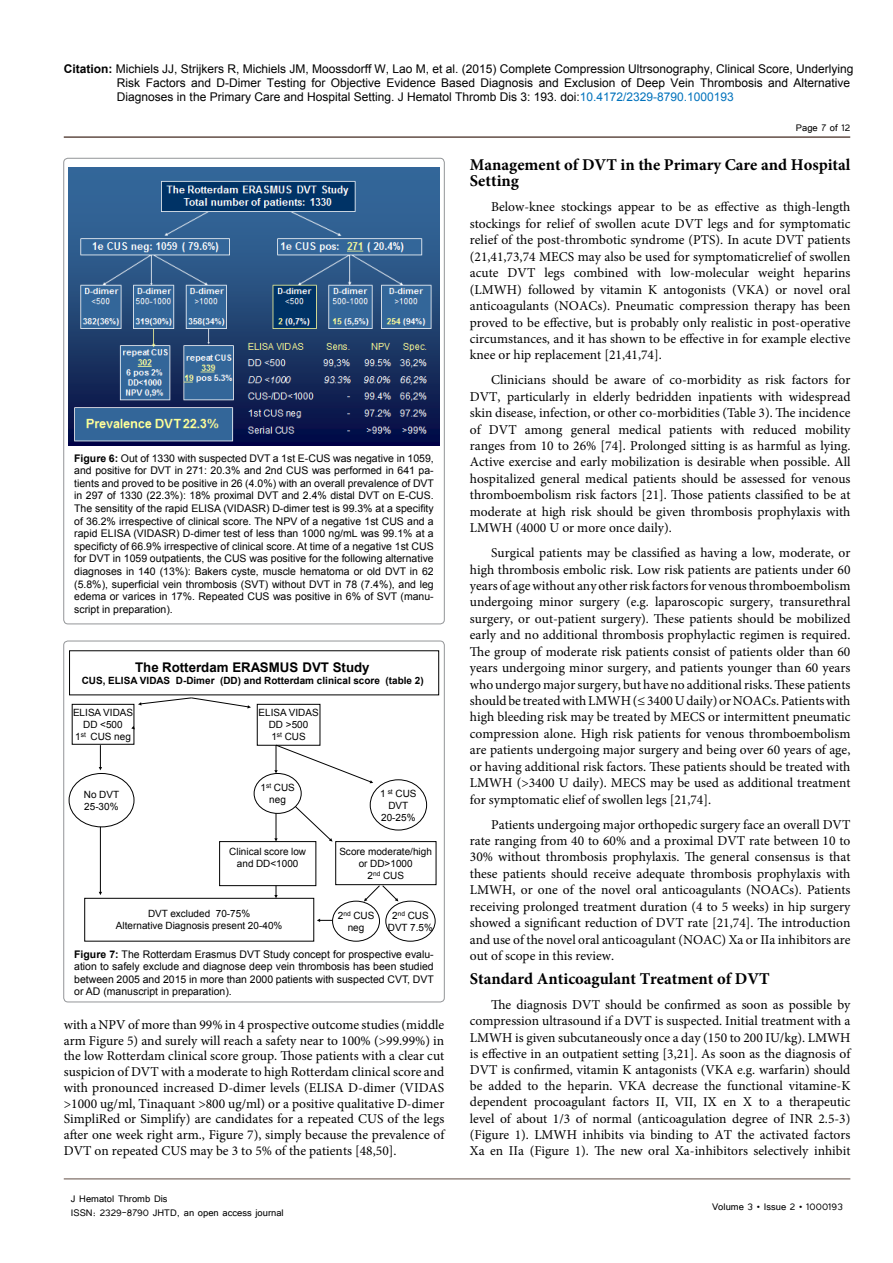
<style>
.page{position:relative;width:893px;height:1263px;background:#fff}
.page>*{position:absolute;margin:0;border:0;box-sizing:border-box;transform-origin:0 0}
.t1{font:700 16.5px/16.2px "Minion Pro";color:#000}
.t2{font:13.5px/16.5px "Minion Pro";color:#000;text-align:justify}
.t3{font:700 13.35px "Arial";color:#000}
.t4{font:12px/14.4px "Arial";color:#000}
.t5{font:12px/14.4px "Tunga";color:#000}
.t6{font:10.5px/12.6px "Arial";color:#000;text-align:justify}
.t7{font:10.05px/12px "Arial";letter-spacing:.005em;color:#000;text-align:center}
.t8{font:700 10.05px "Arial";color:#000}
.s1{font-weight:700}
.s2{color:#0072bc}
</style>
<div class="page">
<hr style="left:64px;top:136px;width:786px;height:2px;background:#624d45">
<hr style="left:64px;top:1179px;width:786px;height:1px;background:#624d45">
<img style="left:69px;top:168px;width:370px;height:277px">
<div style="left:64px;top:641px;width:380px;height:361px;border:1px solid #939598;border-radius:4px"></div>
<div style="left:332px;top:901px;width:48px;height:40px;border:1px solid #000;border-radius:50%"></div>
<div style="left:219px;top:841px;width:97px;height:45px;border:1px solid #000"></div>
<div style="left:335px;top:841px;width:101px;height:44px;border:1px solid #000"></div>
<div style="left:84px;top:898px;width:230px;height:43px;border:1px solid #000"></div>
<svg style="left:274px;top:886px;width:4px;height:12px"></svg>
<div style="left:386px;top:901px;width:49px;height:40px;border:1px solid #000;border-radius:50%"></div>
<svg style="left:317px;top:919px;width:16px;height:3px"></svg>
<svg style="left:364px;top:885px;width:34px;height:16px"></svg>
<hr style="left:100px;top:801px;width:1px;height:91px;background:#000">
<div style="left:72px;top:704px;width:62px;height:40px;border:1px solid #000"></div>
<div style="left:257px;top:704px;width:63px;height:41px;border:1px solid #000"></div>
<div style="left:254px;top:773px;width:47px;height:41px;border:1px solid #000;border-radius:50%"></div>
<div style="left:370px;top:779px;width:57px;height:51px;border:1px solid #000;border-radius:50%"></div>
<svg style="left:138px;top:697px;width:113px;height:11px"></svg>
<svg style="left:69px;top:745px;width:65px;height:82px"></svg>
<svg style="left:274px;top:744px;width:99px;height:98px"></svg>
<p class="t4" style="left:117px;top:61px;width:738px;text-indent:-53px"><span class="s1">Citation:</span> Michiels JJ, Strijkers R, Michiels JM, Moossdorff W, Lao M, et al. (2015) Complete Compression Ultrsonography, Clinical Score, Underlying<br>Risk Factors and D-Dimer Testing for Objective Evidence Based Diagnosis and Exclusion of Deep Vein Thrombosis and Alternative<br>Diagnoses in the Primary Care and Hospital Setting. J Hematol Thromb Dis 3: 193. doi:<span class="s2">10.4172/2329-8790.1000193</span></p>
<p class="t5" style="left:796px;top:119px;width:56px">Page 7 of 12</p>
<p class="t6" style="left:74px;top:452px;width:361px"><span class="s1">Figure 6:</span> Out of 1330 with suspected DVT a 1st E-CUS was negative in 1059, and positive for DVT in 271: 20.3% and 2nd CUS was performed in 641 pa&shy;tients and proved to be positive in 26 (4.0%) with an overall prevalence of DVT in 297 of 1330 (22.3%): 18% proximal DVT and 2.4% distal DVT on E-CUS.<br>The sensitity of the rapid ELISA (VIDASR) D-dimer test is 99.3% at a specifity of 36.2% irrespective of clinical score. The NPV of a negative 1st CUS and a rapid ELISA (VIDASR) D-dimer test of less than 1000 ng/mL was 99.1% at a specificty of 66.9% irrespective of clinical score. At time of a negative 1st CUS for DVT in 1059 outpatients, the CUS was positive for the following alternative diagnoses in 140 (13%): Bakers cyste, muscle hematoma or old DVT in 62 (5.8%), superficial vein thrombosis (SVT) without DVT in 78 (7.4%), and leg edema or varices in 17%. Repeated CUS was positive in 6% of SVT (manu&shy;script in preparation).</p>
<p class="t3" style="left:135px;top:658px;width:236px">The Rotterdam ERASMUS DVT Study</p>
<p class="t8" style="left:82px;top:674px;width:343px">CUS, ELISA VIDAS D-Dimer (DD) and Rotterdam clinical score (table 2)</p>
<p class="t7" style="left:73px;top:707px;width:62px">ELISA VIDAS<br>DD &lt;500<br>1<sup>st</sup> CUS neg</p>
<p class="t7" style="left:259px;top:707px;width:62px">ELISA VIDAS<br>DD &gt;500<br>1<sup>st</sup> CUS</p>
<p class="t7" style="left:84px;top:788px;width:37px;text-align:left">No DVT<br>25-30%</p>
<p class="t7" style="left:260px;top:782px;width:36px">1<sup>st</sup> CUS neg</p>
<p class="t7" style="left:380px;top:787px;width:38px">1 <sup>st</sup> CUS<br>DVT<br>20-25%</p>
<p class="t7" style="left:229px;top:846px;width:78px">Clinical score low and DD&lt;1000</p>
<p class="t7" style="left:339px;top:845px;width:94px">Score moderate/high or DD&gt;1000<br>2<sup>nd</sup> CUS</p>
<p class="t7" style="left:116px;top:908px;width:168px">DVT excluded 70-75%<br>Alternative Diagnosis present 20-40%</p>
<p class="t7" style="left:388px;top:909px;width:47px">2<sup>nd</sup> CUS<br>DVT 7.5%</p>
<p class="t7" style="left:338px;top:909px;width:38px">2<sup>nd</sup> CUS neg</p>
<p class="t6" style="left:74px;top:948px;width:361px"><span class="s1">Figure 7:</span> The Rotterdam Erasmus DVT Study concept for prospective evalu&shy;ation to safely exclude and diagnose deep vein thrombosis has been studied between 2005 and 2015 in more than 2000 patients with suspected CVT, DVT or AD (manuscript in preparation).</p>
<p class="t2" style="left:64px;top:1017px;width:382px;line-height:15.8px">with a NPV of more than 99% in 4 prospective outcome studies (middle arm Figure 5) and surely will reach a safety near to 100% (&gt;99.99%) in the low Rotterdam clinical score group. Those patients with a clear cut suspicion of DVT with a moderate to high Rotterdam clinical score and with pronounced increased D-dimer levels (ELISA D-dimer (VIDAS &gt;1000 ug/ml, Tinaquant &gt;800 ug/ml) or a positive qualitative D-dimer SimpliRed or Simplify) are candidates for a repeated CUS of the legs after one week right arm., Figure 7), simply because the prevalence of DVT on repeated CUS may be 3 to 5% of the patients [48,50].</p>
<p class="t5" style="left:71px;top:1190px;width:214px">J Hematol Thromb Dis<br>ISSN: 2329-8790 JHTD, an open access journal</p>
<p class="t1" style="left:470px;top:157px;width:382px">Management of DVT in the Primary Care and Hospital<br>Setting</p>
<p class="t2" style="left:470px;top:199px;width:382px;text-indent:21px">Below-knee stockings appear to be as effective as thigh-length stockings for relief of swollen acute DVT legs and for symptomatic relief of the post-thrombotic syndrome (PTS). In acute DVT patients (21,41,73,74 MECS may also be used for symptomaticrelief of swollen acute DVT legs combined with low-molecular weight heparins (LMWH) followed by vitamin K antogonists (VKA) or novel oral anticoagulants (NOACs). Pneumatic compression therapy has been proved to be effective, but is probably only realistic in post-operative circumstances, and it has shown to be effective in for example elective knee or hip replacement [21,41,74].</p>
<p class="t2" style="left:470px;top:372px;width:382px;text-indent:21px">Clinicians should be aware of co-morbidity as risk factors for DVT, particularly in elderly bedridden inpatients with widespread skin disease, infection, or other co-morbidities (Table 3). The incidence of DVT among general medical patients with reduced mobility ranges from 10 to 26% [74]. Prolonged sitting is as harmful as lying.<br>Active exercise and early mobilization is desirable when possible. All hospitalized general medical patients should be assessed for venous thromboembolism risk factors [21]. Those patients classified to be at moderate at high risk should be given thrombosis prophylaxis with LMWH (4000 U or more once daily).</p>
<p class="t2" style="left:470px;top:545px;width:382px;text-indent:21px">Surgical patients may be classified as having a low, moderate, or high thrombosis embolic risk. Low risk patients are patients under 60 years of age without any other risk factors for venous thromboembolism undergoing minor surgery (e.g. laparoscopic surgery, transurethral surgery, or out-patient surgery). These patients should be mobilized early and no additional thrombosis prophylactic regimen is required.<br>The group of moderate risk patients consist of patients older than 60 years undergoing minor surgery, and patients younger than 60 years who undergo major surgery, but have no additional risks. These patients should be treated with LMWH (≤ 3400 U daily) or NOACs. Patients with high bleeding risk may be treated by MECS or intermittent pneumatic compression alone. High risk patients for venous thromboembolism are patients undergoing major surgery and being over 60 years of age, or having additional risk factors. These patients should be treated with LMWH (&gt;3400 U daily). MECS may be used as additional treatment for symptomatic elief of swollen legs [21,74].</p>
<p class="t2" style="left:470px;top:816px;width:382px;text-indent:21px">Patients undergoing major orthopedic surgery face an overall DVT rate ranging from 40 to 60% and a proximal DVT rate between 10 to 30% without thrombosis prophylaxis. The general consensus is that these patients should receive adequate thrombosis prophylaxis with LMWH, or one of the novel oral anticoagulants (NOACs). Patients receiving prolonged treatment duration (4 to 5 weeks) in hip surgery showed a significant reduction of DVT rate [21,74]. The introduction and use of the novel oral anticoagulant (NOAC) Xa or IIa inhibitors are out of scope in this review.</p>
<p class="t1" style="left:470px;top:971px;width:301px">Standard Anticoagulant Treatment of DVT</p>
<p class="t2" style="left:470px;top:997px;width:382px;text-indent:21px">The diagnosis DVT should be confirmed as soon as possible by compression ultrasound if a DVT is suspected. Initial treatment with a LMWH is given subcutaneously once a day (150 to 200 IU/kg). LMWH is effective in an outpatient setting [3,21]. As soon as the diagnosis of DVT is confirmed, vitamin K antagonists (VKA e.g. warfarin) should be added to the heparin. VKA decrease the functional vitamine-K dependent procoagulant factors II, VII, IX en X to a therapeutic level of about 1/3 of normal (anticoagulation degree of INR 2.5-3) (Figure 1). LMWH inhibits via binding to AT the activated factors Xa en IIa (Figure 1). The new oral Xa-inhibitors selectively inhibit</p>
<p class="t5" style="left:712px;top:1199px;width:132px">Volume 3 • Issue 2 • 1000193</p>
</div>
